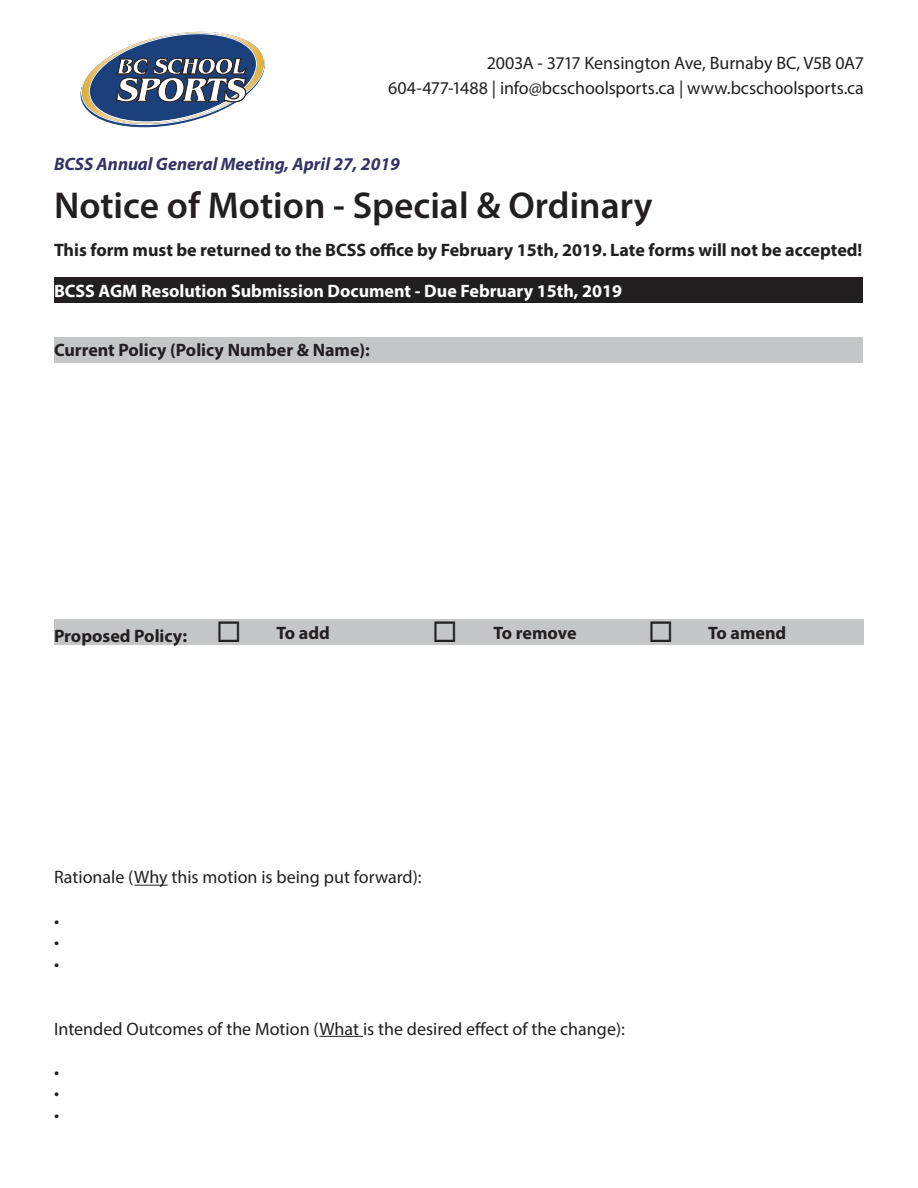
<style>
.page{position:relative;width:918px;height:1188px;background:#fff}
.page>*{position:absolute;margin:0;border:0;box-sizing:border-box;transform-origin:0 0}
.t1{font:600 37.5px "Myriad Pro";color:#231f20}
.t2{font:18px "Myriad Pro";color:#231f20}
.Body_Text{font:700 18px "Myriad Pro";color:#231f20}
.t3{font:700 18px "Myriad Pro";color:#fff}
.t4{font:italic 700 18px "Myriad Pro";color:#336}
</style>
<div class="page">
<div style="left:54px;top:277px;width:808px;height:26px;background:#231f20"></div>
<svg style="left:81px;top:31px;width:184px;height:96px"></svg>
<div style="left:54px;top:337px;width:808px;height:26px;background:#c5c6c8"></div>
<div style="left:54px;top:619px;width:809px;height:26px;background:#c5c6c8"></div>
<hr style="left:134px;top:885px;width:34px;height:1px;background:#231f20">
<hr style="left:319px;top:1036px;width:44px;height:1px;background:#231f20">
<p class="t2" style="left:487px;top:51px;width:379px">2003A - 3717 Kensington Ave, Burnaby BC, V5B 0A7</p>
<p class="t2" style="left:388px;top:77px;width:477px">604-477-1488 | info@bcschoolsports.ca | www.bcschoolsports.ca</p>
<p class="t4" style="left:54px;top:152px;width:347px">BCSS Annual General Meeting, April 27, 2019</p>
<p class="t1" style="left:54px;top:182px;width:600px">Notice of Motion - Special &amp; Ordinary</p>
<p class="Body_Text" style="left:54px;top:238px;width:810px">This form must be returned to the BCSS office by February 15th, 2019. Late forms will not be accepted!</p>
<p class="t3" style="left:54px;top:279px;width:570px">BCSS AGM Resolution Submission Document - Due February 15th, 2019</p>
<p class="Body_Text" style="left:54px;top:338px;width:317px">Current Policy (Policy Number &amp; Name):</p>
<p class="Body_Text" style="left:54px;top:624px;width:189px">Proposed Policy: ◻</p>
<p class="Body_Text" style="left:277px;top:621px;width:55px">To add</p>
<p class="Body_Text" style="left:493px;top:621px;width:85px">To remove</p>
<p class="Body_Text" style="left:708px;top:621px;width:80px">To amend</p>
<p class="t2" style="left:54px;top:866px;width:369px">Rationale (Why this motion is being put forward):</p>
<p class="t2" style="left:54px;top:909px;width:7px">•</p>
<p class="t2" style="left:54px;top:931px;width:7px">•</p>
<p class="t2" style="left:54px;top:953px;width:7px">•</p>
<p class="t2" style="left:54px;top:1017px;width:572px">Intended Outcomes of the Motion (What is the desired effect of the change):</p>
<p class="t2" style="left:54px;top:1061px;width:7px">•</p>
<p class="t2" style="left:54px;top:1082px;width:7px">•</p>
<p class="t2" style="left:54px;top:1104px;width:7px">•</p>
</div>
